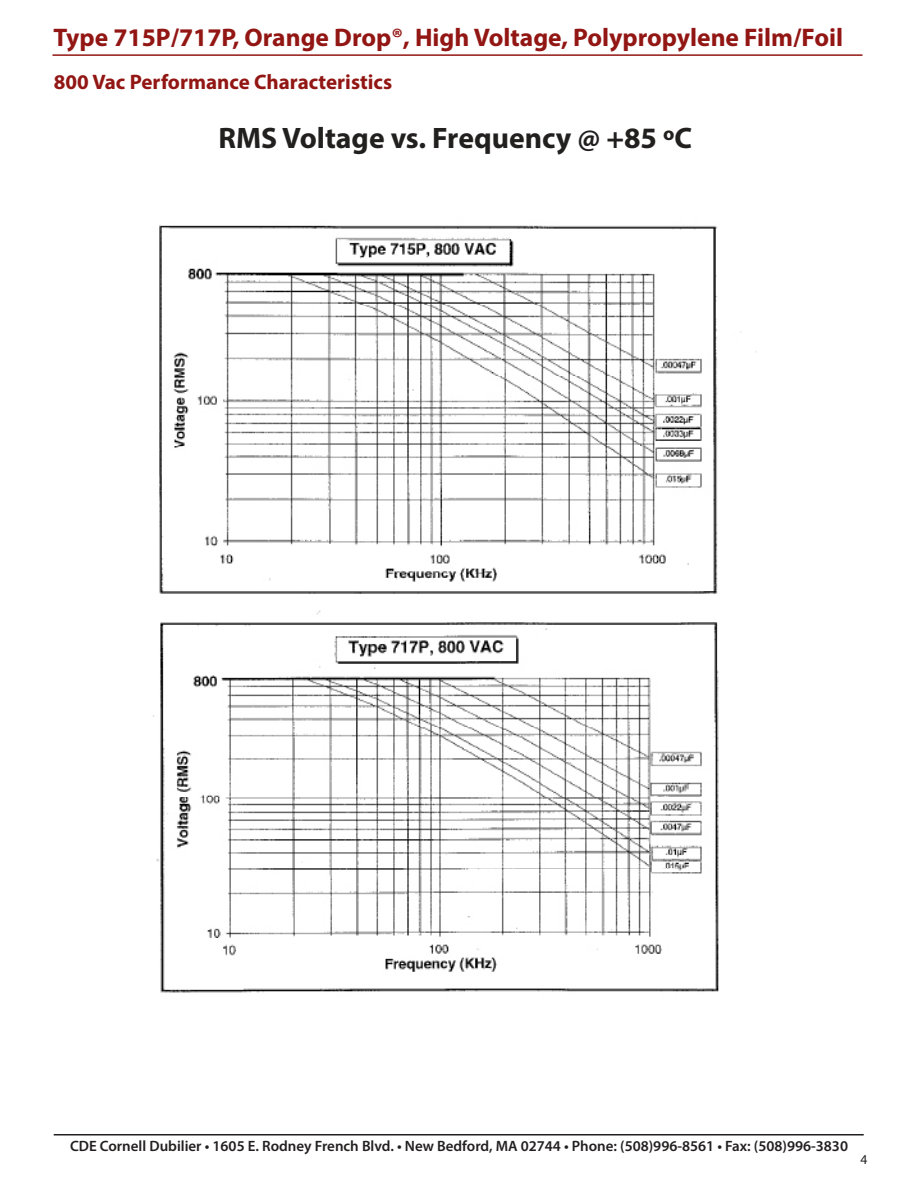
<style>
.page{position:relative;width:918px;height:1188px;background:#fff}
.page>*{position:absolute;margin:0;border:0;box-sizing:border-box;transform-origin:0 0}
.t1{font:700 29.7px "Myriad Pro";color:#221f1f}
.t2{font:700 25.5px "Myriad Pro";color:#921613}
.t3{font:700 21px "Myriad Pro";color:#921613}
.t4{font:600 15px "Myriad Pro";color:#221f1f}
.t5{font:13.5px "Myriad Pro";color:#221f1f}
</style>
<div class="page">
<hr style="left:53px;top:54px;width:810px;height:2px;background:#921613">
<hr style="left:54px;top:1134px;width:810px;height:1px;background:#221f1f">
<img style="left:153px;top:225px;width:604px;height:768px">
<h2 class="t2" style="left:53px;top:27px;width:791px">Type 715P/717P, Orange Drop®, High Voltage, Polypropylene Film/Foil</h2>
<h3 class="t3" style="left:54px;top:74px;width:340px">800 Vac Performance Characteristics</h3>
<h1 class="t1" style="left:218px;top:126px;width:475px">RMS Voltage vs. Frequency @ +85 ºC</h1>
<p class="t4" style="left:70px;top:1136px;width:780px">CDE Cornell Dubilier • 1605 E. Rodney French Blvd. • New Bedford, MA 02744 • Phone: (508)996-8561 • Fax: (508)996-3830</p>
<p class="t5" style="left:861px;top:1155px;width:8px">4</p>
</div>
